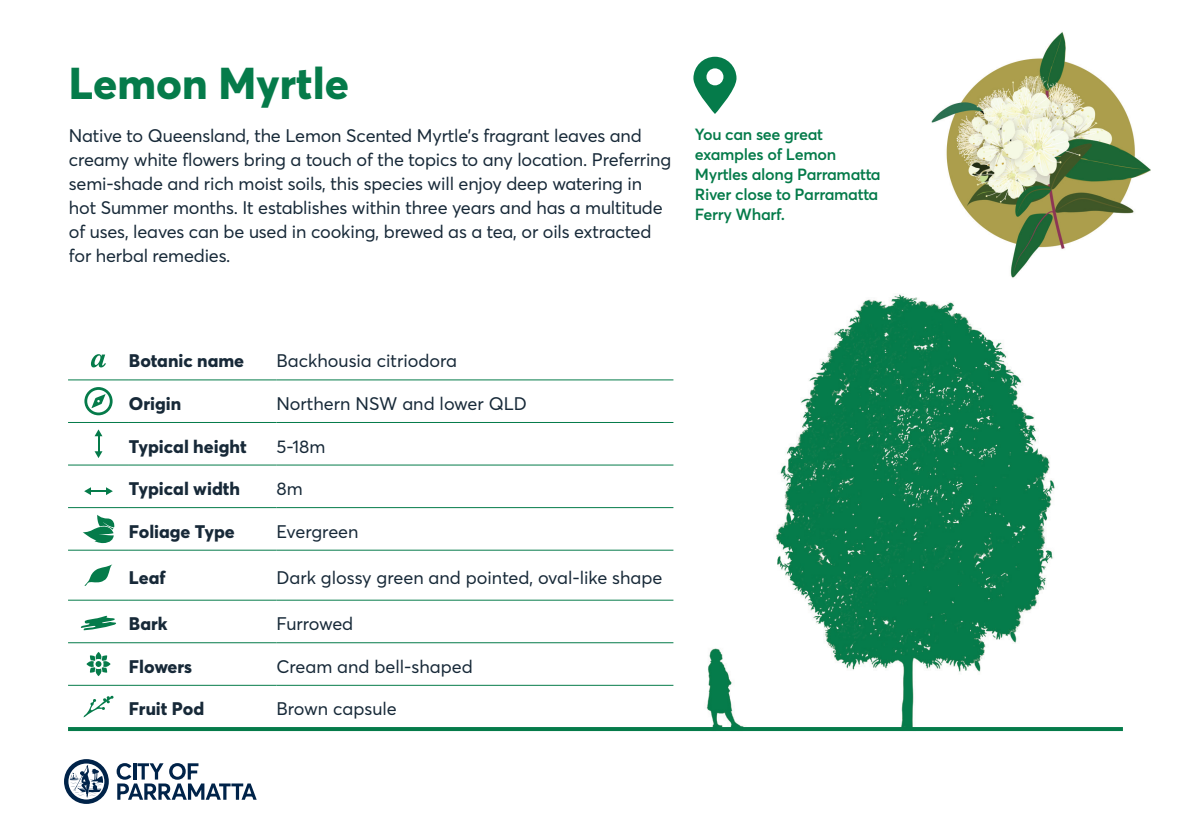
<style>
.page{position:relative;width:1191px;height:840px;background:#fff}
.page>*{position:absolute;margin:0;border:0;box-sizing:border-box;transform-origin:0 0}
.t1{font:800 44px "Parramatta";color:#057b4a}
.t2{font:18px/24px "Parramatta";letter-spacing:-.01em;color:#172938}
.t3{font:800 18px "Parramatta";color:#172938}
.t4{font:600 16px/20px "Parramatta";letter-spacing:-.02em;color:#057b4a}
</style>
<div class="page">
<svg style="left:693px;top:57px;width:43px;height:57px"></svg>
<hr style="left:68px;top:379px;width:61px;height:1px;background:#057b4a">
<hr style="left:68px;top:422px;width:61px;height:1px;background:#057b4a">
<hr style="left:68px;top:464px;width:61px;height:1px;background:#057b4a">
<hr style="left:68px;top:507px;width:61px;height:1px;background:#057b4a">
<hr style="left:68px;top:549px;width:61px;height:1px;background:#057b4a">
<hr style="left:68px;top:599px;width:61px;height:1px;background:#057b4a">
<hr style="left:68px;top:642px;width:61px;height:1px;background:#057b4a">
<hr style="left:129px;top:379px;width:147px;height:1px;background:#057b4a">
<hr style="left:276px;top:379px;width:397px;height:1px;background:#057b4a">
<hr style="left:129px;top:422px;width:147px;height:1px;background:#057b4a">
<hr style="left:276px;top:422px;width:397px;height:1px;background:#057b4a">
<hr style="left:129px;top:464px;width:147px;height:1px;background:#057b4a">
<hr style="left:276px;top:464px;width:397px;height:1px;background:#057b4a">
<hr style="left:129px;top:507px;width:147px;height:1px;background:#057b4a">
<hr style="left:276px;top:507px;width:397px;height:1px;background:#057b4a">
<hr style="left:129px;top:549px;width:147px;height:1px;background:#057b4a">
<hr style="left:276px;top:549px;width:397px;height:1px;background:#057b4a">
<hr style="left:129px;top:599px;width:147px;height:1px;background:#057b4a">
<hr style="left:276px;top:599px;width:397px;height:1px;background:#057b4a">
<hr style="left:129px;top:642px;width:147px;height:1px;background:#057b4a">
<hr style="left:276px;top:642px;width:397px;height:1px;background:#057b4a">
<hr style="left:68px;top:684px;width:61px;height:1px;background:#057b4a">
<hr style="left:129px;top:684px;width:147px;height:1px;background:#057b4a">
<hr style="left:276px;top:684px;width:397px;height:1px;background:#057b4a">
<svg style="left:91px;top:354px;width:15px;height:13px"></svg>
<svg style="left:84px;top:387px;width:29px;height:28px"></svg>
<svg style="left:95px;top:429px;width:7px;height:29px"></svg>
<svg style="left:84px;top:487px;width:29px;height:8px"></svg>
<svg style="left:83px;top:515px;width:32px;height:28px"></svg>
<svg style="left:84px;top:564px;width:28px;height:22px"></svg>
<svg style="left:81px;top:615px;width:35px;height:15px"></svg>
<svg style="left:86px;top:652px;width:25px;height:23px"></svg>
<svg style="left:83px;top:695px;width:31px;height:22px"></svg>
<img style="left:931px;top:32px;width:220px;height:242px">
<img style="left:706px;top:274px;width:349px;height:452px">
<svg style="left:117px;top:763px;width:140px;height:36px"></svg>
<svg style="left:64px;top:759px;width:45px;height:44px"></svg>
<svg style="left:68px;top:726px;width:1055px;height:4px;fill:#057b4a"></svg>
<p class="t1" style="left:69px;top:52px;width:281px">Lemon Myrtle</p>
<p class="t2" style="left:69px;top:123px;width:604px">Native to Queensland, the Lemon Scented Myrtle’s fragrant leaves and creamy white flowers bring a touch of the topics to any location. Preferring semi-shade and rich moist soils, this species will enjoy deep watering in hot Summer months. It establishes within three years and has a multitude of uses, leaves can be used in cooking, brewed as a tea, or oils extracted for herbal remedies.</p>
<p class="t4" style="left:695px;top:124px;width:187px">You can see great examples of Lemon<br>Myrtles along Parramatta<br>River close to Parramatta<br>Ferry Wharf.</p>
<p class="t3" style="left:129px;top:348px;width:117px">Botanic name</p>
<p class="t2" style="left:276px;top:348px;width:182px">Backhousia citriodora</p>
<p class="t3" style="left:129px;top:390px;width:54px">Origin</p>
<p class="t2" style="left:276px;top:390px;width:252px">Northern NSW and lower QLD</p>
<p class="t3" style="left:129px;top:433px;width:119px">Typical height</p>
<p class="t2" style="left:276px;top:433px;width:50px">5-18m</p>
<p class="t3" style="left:129px;top:475px;width:113px">Typical width</p>
<p class="t2" style="left:276px;top:476px;width:28px">8m</p>
<p class="t3" style="left:129px;top:518px;width:107px">Foliage Type</p>
<p class="t2" style="left:276px;top:518px;width:84px">Evergreen</p>
<p class="t3" style="left:129px;top:564px;width:38px">Leaf</p>
<p class="t2" style="left:276px;top:564px;width:387px">Dark glossy green and pointed, oval-like shape</p>
<p class="t3" style="left:129px;top:610px;width:40px">Bark</p>
<p class="t2" style="left:276px;top:611px;width:78px">Furrowed</p>
<p class="t3" style="left:129px;top:653px;width:65px">Flowers</p>
<p class="t2" style="left:276px;top:653px;width:198px">Cream and bell-shaped</p>
<p class="t3" style="left:129px;top:695px;width:77px">Fruit Pod</p>
<p class="t2" style="left:276px;top:696px;width:122px">Brown capsule</p>
</div>
